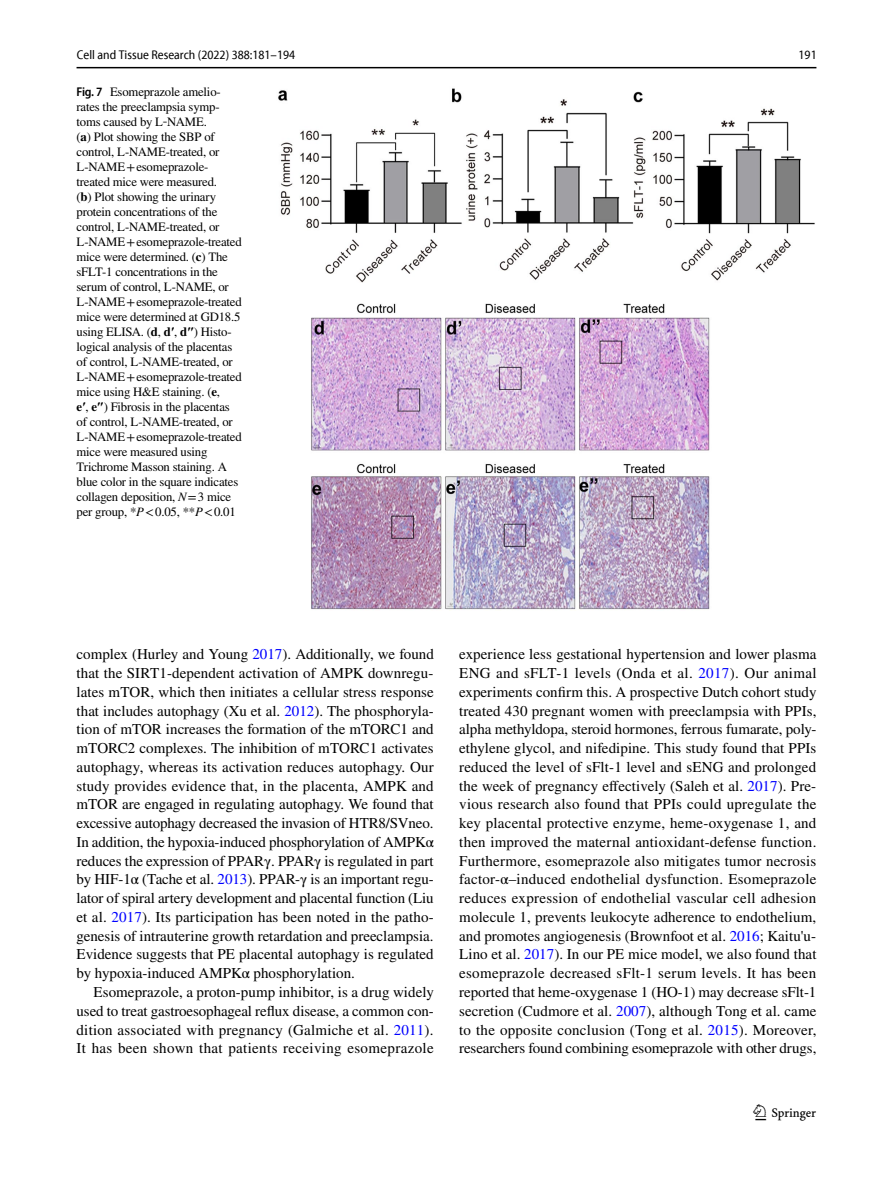
<style>
.page{position:relative;width:893px;height:1187px;background:#fff}
.page>*{position:absolute;margin:0;border:0;box-sizing:border-box;transform-origin:0 0}
.t1{font:22.5px "Springnew Regular 3";color:#000}
.t2{font:15px/18.8px "STIX";color:#000;text-align:justify}
.t3{font:12.75px/15px "STIX";letter-spacing:-.015em;color:#000}
.t4{font:semi-condensed 12.75px "Myriad Pro Unic";color:#000}
.s1{font-family:"Myriad Pro";font-weight:600;font-stretch:semi-condensed}
.s2{font-family:"Code 2000"}
.s3{font-weight:700}
.s4{font-family:"Times New Roman";font-weight:700}
.s5{font-style:italic}
.s6{color:#00f}
</style>
<div class="page">
<hr style="left:77px;top:67px;width:739px;height:1px;background:#000">
<img style="left:278px;top:88px;width:537px;height:522px">
<p class="t4" style="left:77px;top:50px;width:220px">Cell and Tissue Research (2022) 388:181–194</p>
<p class="t4" style="left:798px;top:50px;width:20px">191</p>
<p class="t3" style="left:77px;top:85px;width:167px"><span class="s1">Fig. 7</span> Esomeprazole amelio&shy;rates the preeclampsia symp&shy;toms caused by L<span class="s2">‐</span>NAME.<br>(<span class="s3">a</span>) Plot showing the SBP of control, L-NAME-treated, or<br>L-NAME+esomeprazole&shy;treated mice were measured.<br>(<span class="s3">b</span>) Plot showing the urinary protein concentrations of the control, L-NAME-treated, or<br>L-NAME+esomeprazole-treated mice were determined. (<span class="s3">c</span>) The sFLT-1 concentrations in the serum of control, L-NAME, or<br>L-NAME+esomeprazole-treated mice were determined at GD18.5 using ELISA. (<span class="s3">d</span>, <span class="s3">d</span><span class="s4">′</span>, <span class="s3">d</span><span class="s4">″</span>) Histo&shy;logical analysis of the placentas of control, L-NAME-treated, or<br>L-NAME+esomeprazole-treated mice using H&amp;E staining. (<span class="s3">e</span>,<br><span class="s3">e</span><span class="s4">′</span>, <span class="s3">e</span><span class="s4">″</span>) Fibrosis in the placentas of control, L-NAME-treated, or<br>L-NAME+esomeprazole-treated mice were measured using<br>Trichrome Masson staining. A blue color in the square indicates collagen deposition, <span class="s5">N</span>=3 mice per group, *<span class="s5">P</span>&lt;0.05, **<span class="s5">P</span>&lt;0.01</p>
<p class="t2" style="left:77px;top:646px;width:359px">complex (Hurley and Young <span class="s6">2017</span>). Additionally, we found that the SIRT1-dependent activation of AMPK downregu&shy;lates mTOR, which then initiates a cellular stress response that includes autophagy (Xu et al. <span class="s6">2012</span>). The phosphoryla&shy;tion of mTOR increases the formation of the mTORC1 and mTORC2 complexes. The inhibition of mTORC1 activates autophagy, whereas its activation reduces autophagy. Our study provides evidence that, in the placenta, AMPK and mTOR are engaged in regulating autophagy. We found that excessive autophagy decreased the invasion of HTR8/SVneo.<br>In addition, the hypoxia-induced phosphorylation of AMPKα reduces the expression of PPARγ. PPARγ is regulated in part by HIF-1α (Tache et al. <span class="s6">2013</span>). PPAR-γ is an important regu&shy;lator of spiral artery development and placental function (Liu et al. <span class="s6">2017</span>). Its participation has been noted in the patho&shy;genesis of intrauterine growth retardation and preeclampsia.<br>Evidence suggests that PE placental autophagy is regulated by hypoxia-induced AMPKα phosphorylation.</p>
<p class="t2" style="left:77px;top:983px;width:359px;text-indent:17px">Esomeprazole, a proton-pump inhibitor, is a drug widely used to treat gastroesophageal reflux disease, a common con&shy;dition associated with pregnancy (Galmiche et al. <span class="s6">2011</span>).<br>It has been shown that patients receiving esomeprazole</p>
<p class="t2" style="left:459px;top:646px;width:359px">experience less gestational hypertension and lower plasma ENG and sFLT-1 levels (Onda et al. <span class="s6">2017</span>). Our animal experiments confirm this. A prospective Dutch cohort study treated 430 pregnant women with preeclampsia with PPIs, alpha methyldopa, steroid hormones, ferrous fumarate, poly&shy;ethylene glycol, and nifedipine. This study found that PPIs reduced the level of sFlt-1 level and sENG and prolonged the week of pregnancy effectively (Saleh et al. <span class="s6">2017</span>). Pre&shy;vious research also found that PPIs could upregulate the key placental protective enzyme, heme-oxygenase 1, and then improved the maternal antioxidant-defense function.<br>Furthermore, esomeprazole also mitigates tumor necrosis factor-α–induced endothelial dysfunction. Esomeprazole reduces expression of endothelial vascular cell adhesion molecule 1, prevents leukocyte adherence to endothelium, and promotes angiogenesis (Brownfoot et al. <span class="s6">2016</span>; Kaitu'u-Lino et al. <span class="s6">2017</span>). In our PE mice model, we also found that esomeprazole decreased sFlt-1 serum levels. It has been reported that heme-oxygenase 1 (HO-1) may decrease sFlt-1 secretion (Cudmore et al. <span class="s6">2007</span>), although Tong et al. came to the opposite conclusion (Tong et al. <span class="s6">2015</span>). Moreover, researchers found combining esomeprazole with other drugs,</p>
<h1 class="t1" style="left:755px;top:1104px;width:62px">1 3</h1>
</div>
